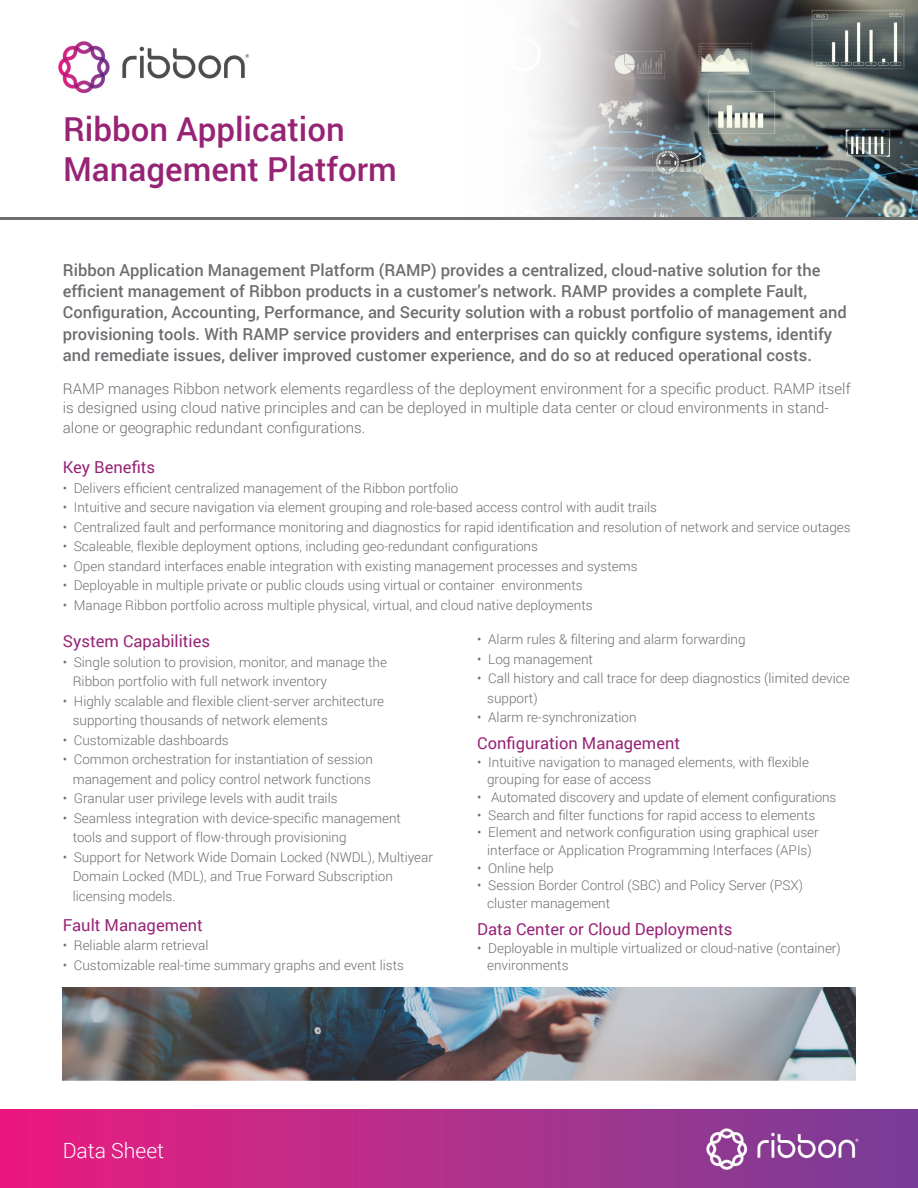
<style>
.page{position:relative;width:918px;height:1188px;background:#fff}
.page>*{position:absolute;margin:0;border:0;box-sizing:border-box;transform-origin:0 0}
.t1{font:500 33px/39.6px "Roboto";color:#972375}
.t2{font:300 21px "Roboto";color:#fff}
.t3{font:500 16.5px/21px "Roboto";color:#6d6e71}
.t4{font:16.5px "Roboto";color:#972375}
.t5{font:300 15px/19.5px "Roboto";color:#6d6e71}
.t6{font:300 13.5px/19.5px "Roboto";color:#6d6e71}
</style>
<div class="page">
<img style="left:0;top:1110px;width:918px;height:78px">
<img style="left:58px;top:41px;width:192px;height:53px">
<img style="left:442px;top:0;width:476px;height:218px">
<hr style="left:0;top:218px;width:918px;height:2px;background:#6d6e71">
<img style="left:63px;top:987px;width:792px;height:94px">
<h1 class="t1" style="left:63px;top:108px;width:335px">Ribbon Application<br>Management Platform</h1>
<p class="t3" style="left:63px;top:259px;width:785px">Ribbon Application Management Platform (RAMP) provides a centralized, cloud-native solution for the efficient management of Ribbon products in a customer’s network. RAMP provides a complete Fault, Configuration, Accounting, Performance, and Security solution with a robust portfolio of management and provisioning tools. With RAMP service providers and enterprises can quickly configure systems, identify and remediate issues, deliver improved customer experience, and do so at reduced operational costs.</p>
<p class="t5" style="left:63px;top:378px;width:789px">RAMP manages Ribbon network elements regardless of the deployment environment for a specific product. RAMP itself is designed using cloud native principles and can be deployed in multiple data center or cloud environments in stand&shy;alone or geographic redundant configurations.</p>
<p class="t4" style="left:63px;top:456px;width:94px">Key Benefits</p>
<p class="t6" style="left:63px;top:478px;width:397px">• Delivers efficient centralized management of the Ribbon portfolio</p>
<p class="t6" style="left:63px;top:497px;width:596px">• Intuitive and secure navigation via element grouping and role-based access control with audit trails</p>
<p class="t6" style="left:63px;top:517px;width:789px">• Centralized fault and performance monitoring and diagnostics for rapid identification and resolution of network and service outages</p>
<p class="t6" style="left:63px;top:536px;width:477px">• Scaleable, flexible deployment options, including geo-redundant configurations</p>
<p class="t6" style="left:63px;top:556px;width:576px">• Open standard interfaces enable integration with existing management processes and systems</p>
<p class="t6" style="left:63px;top:575px;width:521px">• Deployable in multiple private or public clouds using virtual or container environments</p>
<p class="t6" style="left:63px;top:595px;width:531px">• Manage Ribbon portfolio across multiple physical, virtual, and cloud native deployments</p>
<p class="t4" style="left:63px;top:630px;width:149px">System Capabilities</p>
<p class="t6" style="left:73px;top:652px;width:316px;text-indent:-10px">• Single solution to provision, monitor, and manage the<br>Ribbon portfolio with full network inventory</p>
<p class="t6" style="left:73px;top:691px;width:313px;text-indent:-10px">• Highly scalable and flexible client-server architecture supporting thousands of network elements</p>
<p class="t6" style="left:63px;top:730px;width:167px">• Customizable dashboards</p>
<p class="t6" style="left:63px;top:749px;width:312px;text-align:center">• Common orchestration for instantiation of session management and policy control network functions</p>
<p class="t6" style="left:63px;top:788px;width:276px">• Granular user privilege levels with audit trails</p>
<p class="t6" style="left:73px;top:808px;width:330px;text-indent:-10px">• Seamless integration with device-specific management tools and support of flow-through provisioning</p>
<p class="t6" style="left:73px;top:847px;width:362px;text-indent:-10px">• Support for Network Wide Domain Locked (NWDL), Multiyear<br>Domain Locked (MDL), and True Forward Subscription licensing models.</p>
<p class="t4" style="left:63px;top:913px;width:142px">Fault Management</p>
<p class="t6" style="left:63px;top:935px;width:147px">• Reliable alarm retrieval</p>
<p class="t6" style="left:63px;top:955px;width:343px">• Customizable real-time summary graphs and event lists</p>
<p class="t6" style="left:477px;top:629px;width:270px">• Alarm rules &amp; filtering and alarm forwarding</p>
<p class="t6" style="left:477px;top:649px;width:117px">• Log management</p>
<p class="t6" style="left:487px;top:668px;width:364px;text-indent:-10px">• Call history and call trace for deep diagnostics (limited device support)</p>
<p class="t6" style="left:477px;top:707px;width:161px">• Alarm re-synchronization</p>
<p class="t4" style="left:477px;top:731px;width:204px">Configuration Management</p>
<p class="t6" style="left:487px;top:752px;width:323px;line-height:17.7px;text-indent:-10px">• Intuitive navigation to managed elements, with flexible grouping for ease of access</p>
<p class="t6" style="left:477px;top:787px;width:361px">• Automated discovery and update of element configurations</p>
<p class="t6" style="left:477px;top:805px;width:340px">• Search and filter functions for rapid access to elements</p>
<p class="t6" style="left:477px;top:823px;width:343px;line-height:17.7px;text-align:center">• Element and network configuration using graphical user interface or Application Programming Interfaces (APIs)</p>
<p class="t6" style="left:477px;top:858px;width:78px">• Online help</p>
<p class="t6" style="left:487px;top:876px;width:317px;line-height:17.7px;text-indent:-10px">• Session Border Control (SBC) and Policy Server (PSX) cluster management</p>
<p class="t4" style="left:477px;top:917px;width:257px">Data Center or Cloud Deployments</p>
<p class="t6" style="left:487px;top:938px;width:355px;line-height:17.7px;text-indent:-10px">• Deployable in multiple virtualized or cloud-native (container) environments</p>
<h2 class="t2" style="left:63px;top:1136px;width:103px">Data Sheet</h2>
</div>
